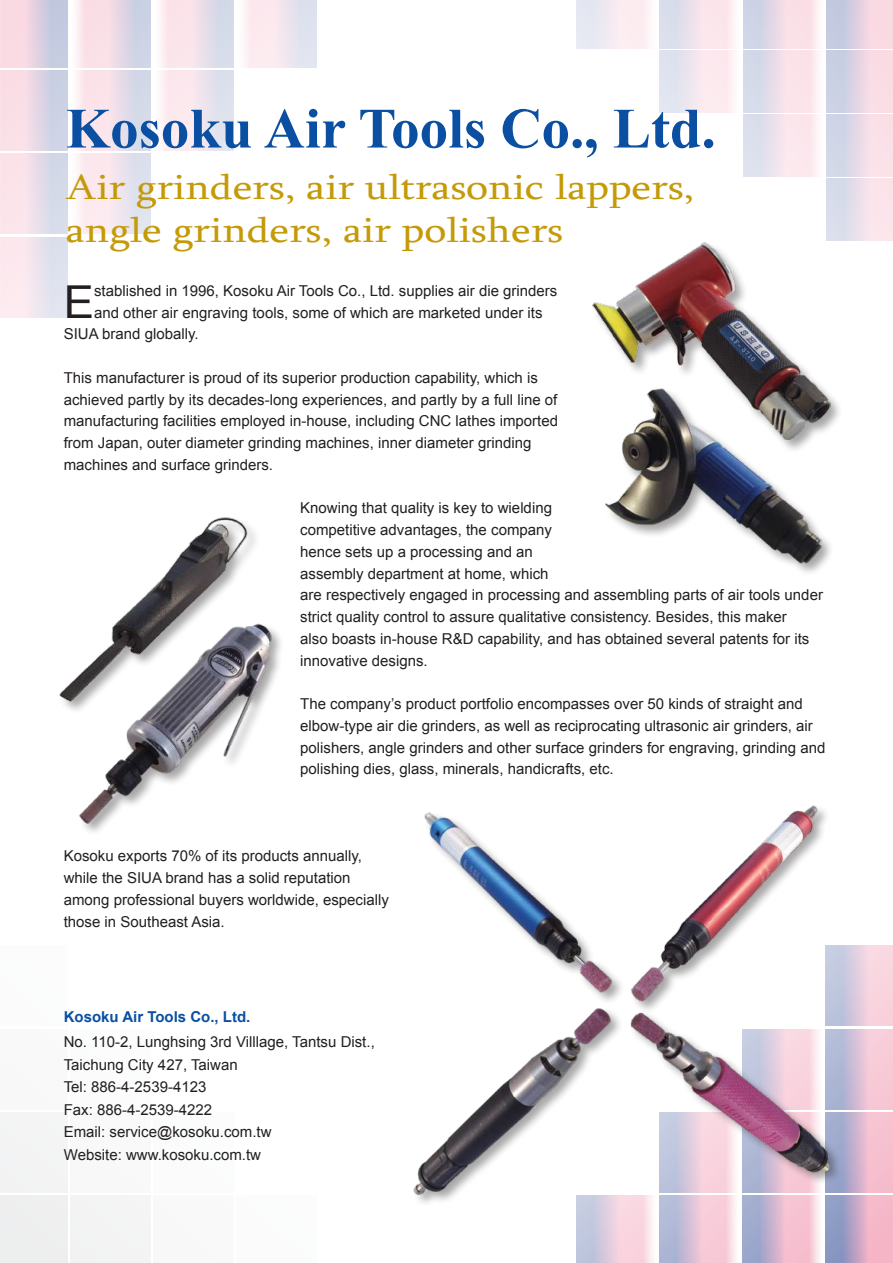
<style>
.page{position:relative;width:893px;height:1263px;background:#fff}
.page>*{position:absolute;margin:0;border:0;box-sizing:border-box;transform-origin:0 0}
.內文{font:700 57px "Times New Roman";color:#0a4fa2}
.內文-2{font:45.45px "Arial";color:#231f20}
.內文-3{font:36px "Sylfaen";color:#c59a07;scale:1.2 1}
.內文-4{font:15px/21.8px "Arial";color:#231f20}
.內文-5{font:700 15px "Arial";color:#0a4fa2}
</style>
<div class="page">
<div style="left:237px;top:1196px;width:80px;height:67px;background:#fbfcfc"></div>
<div style="left:0;top:1196px;width:67px;height:67px;background:#eeeeef"></div>
<div style="left:0;top:1112px;width:67px;height:80px;background:#f3f4f4"></div>
<div style="left:71px;top:1196px;width:80px;height:67px;background:#f3f3f4"></div>
<div style="left:154px;top:1196px;width:80px;height:67px;background:#f9f9f9"></div>
<div style="left:71px;top:1112px;width:80px;height:80px;background:#f9f9f9"></div>
<div style="left:0;top:1029px;width:67px;height:80px;background:#f9f9f9"></div>
<div style="left:154px;top:1112px;width:80px;height:80px;background:#fbfcfc"></div>
<div style="left:71px;top:1029px;width:80px;height:80px;background:#fbfcfc"></div>
<div style="left:0;top:945px;width:67px;height:80px;background:#fbfcfc"></div>
<div style="left:576px;top:0;width:81px;height:49px;background:linear-gradient(to right,#e4e5f0,#fff3f4)"></div>
<div style="left:827px;top:0;width:66px;height:49px;background:linear-gradient(to right,#bbc7df,#ffdce3)"></div>
<div style="left:827px;top:51px;width:66px;height:61px;background:linear-gradient(to right,#c2cde3,#ffdfe5)"></div>
<div style="left:743px;top:0;width:80px;height:49px;background:linear-gradient(to right,#cccfe3,#ffebee)"></div>
<div style="left:659px;top:0;width:81px;height:49px;background:linear-gradient(to right,#d8dae9,#ffeff1)"></div>
<div style="left:743px;top:51px;width:80px;height:61px;background:linear-gradient(to right,#d3d5e6,#ffedef)"></div>
<div style="left:827px;top:115px;width:66px;height:61px;background:linear-gradient(to right,#cad4e7,#ffe2e8)"></div>
<div style="left:659px;top:51px;width:81px;height:61px;background:linear-gradient(to right,#dee1ed,#fff1f3)"></div>
<div style="left:743px;top:115px;width:80px;height:61px;background:linear-gradient(to right,#dadcea,#ffeff2)"></div>
<div style="left:827px;top:179px;width:66px;height:61px;background:linear-gradient(to right,#d2dbea,#ffe6eb)"></div>
<svg style="left:576px;top:1236px;width:77px;height:27px;background:#e1cfde"></svg>
<svg style="left:826px;top:1196px;width:67px;height:67px;background:#c7a7c4"></svg>
<div style="left:826px;top:1112px;width:67px;height:80px;background:#f6bfce"></div>
<svg style="left:742px;top:1236px;width:78px;height:27px;background:#d2b7cf"></svg>
<svg style="left:659px;top:1236px;width:77px;height:27px;background:#d9c3d7"></svg>
<div style="left:826px;top:1029px;width:67px;height:80px;background:#f7c9d6"></div>
<div style="left:826px;top:945px;width:67px;height:80px;background:#f9d3de"></div>
<div style="left:237px;top:0;width:80px;height:67px;background:linear-gradient(to right,#fff2f3,#dee0ec)"></div>
<div style="left:0;top:0;width:67px;height:67px;background:linear-gradient(to right,#ffdee3,#bcc7df)"></div>
<div style="left:0;top:71px;width:67px;height:80px;background:linear-gradient(to right,#ffe1e7,#c6d0e4)"></div>
<svg style="left:76px;top:0;width:75px;height:67px;background:#e8dae6"></svg>
<div style="left:154px;top:0;width:80px;height:67px;background:linear-gradient(to right,#ffeff1,#d5d7e7)"></div>
<div style="left:71px;top:71px;width:80px;height:80px;background:linear-gradient(to right,#ffeff0,#d4d6e7)"></div>
<div style="left:0;top:154px;width:67px;height:80px;background:linear-gradient(to right,#ffe6ea,#d0d8e9)"></div>
<div style="left:154px;top:71px;width:80px;height:80px;background:linear-gradient(to right,#fff2f3,#dedfec)"></div>
<div style="left:71px;top:154px;width:80px;height:80px;background:linear-gradient(to right,#fff2f3,#dddfec)"></div>
<div style="left:0;top:237px;width:67px;height:80px;background:linear-gradient(to right,#ffebee,#dae1ee)"></div>
<img style="left:59px;top:517px;width:222px;height:315px">
<img style="left:592px;top:235px;width:255px;height:338px">
<div style="left:412px;top:804px;width:478px;height:432px;background:#231f20;opacity:.4"></div>
<img style="left:412px;top:804px;width:440px;height:404px">
<p class="內文" style="left:66px;top:89px;width:651px">Kosoku Air Tools Co., Ltd.</p>
<p class="內文-3" style="left:66px;top:162px;width:525px">Air grinders, air ultrasonic lappers,</p>
<p class="內文-3" style="left:66px;top:206px;width:416px">angle grinders, air polishers</p>
<p class="內文-2" style="left:64px;top:272px;width:32px">E</p>
<p class="內文-4" style="left:94px;top:280px;width:465px">stablished in 1996, Kosoku Air Tools Co., Ltd. supplies air die grinders</p>
<p class="內文-4" style="left:94px;top:302px;width:450px">and other air engraving tools, some of which are marketed under its</p>
<p class="內文-4" style="left:64px;top:323px;width:136px">SIUA brand globally.</p>
<p class="內文-4" style="left:64px;top:367px;width:496px">This manufacturer is proud of its superior production capability, which is achieved partly by its decades-long experiences, and partly by a full line of manufacturing facilities employed in-house, including CNC lathes imported from Japan, outer diameter grinding machines, inner diameter grinding machines and surface grinders.</p>
<p class="內文-4" style="left:300px;top:497px;width:524px">Knowing that quality is key to wielding<br>competitive advantages, the company<br>hence sets up a processing and an<br>assembly department at home, which<br>are respectively engaged in processing and assembling parts of air tools under strict quality control to assure qualitative consistency. Besides, this maker<br>also boasts in-house R&amp;D capability, and has obtained several patents for its innovative designs.</p>
<p class="內文-4" style="left:300px;top:693px;width:527px">The company’s product portfolio encompasses over 50 kinds of straight and elbow-type air die grinders, as well as reciprocating ultrasonic air grinders, air polishers, angle grinders and other surface grinders for engraving, grinding and polishing dies, glass, minerals, handicrafts, etc.</p>
<p class="內文-4" style="left:64px;top:845px;width:327px">Kosoku exports 70% of its products annually, while the SIUA brand has a solid reputation among professional buyers worldwide, especially those in Southeast Asia.</p>
<p class="內文-5" style="left:64px;top:1007px;width:188px">Kosoku Air Tools Co., Ltd.</p>
<p class="內文-4" style="left:64px;top:1031px;width:313px;line-height:22.5px">No. 110-2, Lunghsing 3rd Villlage, Tantsu Dist.,<br>Taichung City 427, Taiwan</p>
<p class="內文-4" style="left:64px;top:1076px;width:144px">Tel: 886-4-2539-4123</p>
<p class="內文-4" style="left:64px;top:1099px;width:150px">Fax: 886-4-2539-4222</p>
<p class="內文-4" style="left:64px;top:1121px;width:209px">Email: service@kosoku.com.tw</p>
<p class="內文-4" style="left:64px;top:1144px;width:199px">Website: www.kosoku.com.tw</p>
</div>
